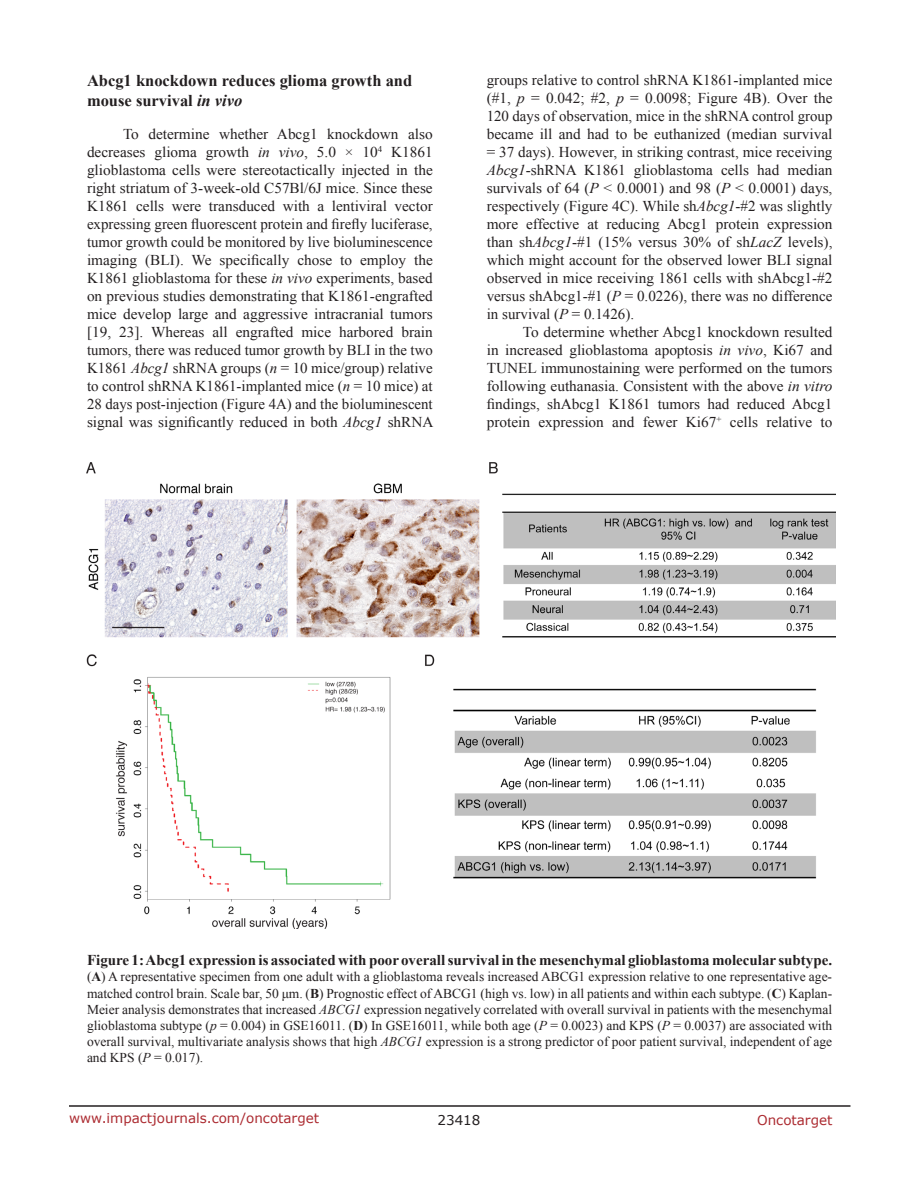
<style>
.page{position:relative;width:918px;height:1188px;background:#fff}
.page>*{position:absolute;margin:0;border:0;box-sizing:border-box;transform-origin:0 0}
.SubHeading_middle{font:700 16.5px/19.8px "Times New Roman";color:#231f20}
.BodyText{font:15px/18px "Times New Roman";color:#231f20;text-align:justify}
.FigureText{font:700 15px "Times New Roman";color:#231f20}
.FigureText-2{font:13.5px/16.2px "Times New Roman";color:#231f20;text-align:justify}
.t1{font:13.5px "Verdana";color:#ac2b31}
.t2{font:13.5px "Verdana";color:#231f20}
.s1{font-style:italic}
.s2{font-weight:700}
</style>
<div class="page">
<hr style="left:69px;top:1105px;width:781px;height:2px;background:#231f20">
<img style="left:86px;top:463px;width:749px;height:465px">
<p class="SubHeading_middle" style="left:87px;top:70px;width:327px">Abcg1 knockdown reduces glioma growth and mouse survival <span class="s1">in vivo</span></p>
<p class="BodyText" style="left:87px;top:125px;width:348px;text-indent:36px">To determine whether Abcg1 knockdown also decreases glioma growth <span class="s1">in vivo</span>, 5.0 × 10<sup>4</sup> K1861 glioblastoma cells were stereotactically injected in the right striatum of 3-week-old C57Bl/6J mice. Since these K1861 cells were transduced with a lentiviral vector expressing green fluorescent protein and firefly luciferase, tumor growth could be monitored by live bioluminescence imaging (BLI). We specifically chose to employ the K1861 glioblastoma for these <span class="s1">in vivo</span> experiments, based on previous studies demonstrating that K1861-engrafted mice develop large and aggressive intracranial tumors [19, 23]. Whereas all engrafted mice harbored brain tumors, there was reduced tumor growth by BLI in the two K1861 <span class="s1">Abcg1</span> shRNA groups (<span class="s1">n</span> = 10 mice/group) relative to control shRNA K1861-implanted mice (<span class="s1">n</span> = 10 mice) at 28 days post-injection (Figure 4A) and the bioluminescent signal was significantly reduced in both <span class="s1">Abcg1</span> shRNA</p>
<p class="BodyText" style="left:487px;top:71px;width:347px">groups relative to control shRNA K1861-implanted mice (#1, <span class="s1">p</span> = 0.042; #2, <span class="s1">p</span> = 0.0098; Figure 4B). Over the 120 days of observation, mice in the shRNA control group became ill and had to be euthanized (median survival = 37 days). However, in striking contrast, mice receiving <span class="s1">Abcg1</span>-shRNA K1861 glioblastoma cells had median survivals of 64 (<span class="s1">P</span> &lt; 0.0001) and 98 (<span class="s1">P</span> &lt; 0.0001) days, respectively (Figure 4C). While sh<span class="s1">Abcg1</span>-#2 was slightly more effective at reducing Abcg1 protein expression than sh<span class="s1">Abcg1</span>-#1 (15% versus 30% of sh<span class="s1">LacZ</span> levels), which might account for the observed lower BLI signal observed in mice receiving 1861 cells with shAbcg1-#2 versus shAbcg1-#1 (<span class="s1">P</span> = 0.0226), there was no difference in survival (<span class="s1">P</span> = 0.1426).</p>
<p class="BodyText" style="left:487px;top:323px;width:347px;text-indent:36px">To determine whether Abcg1 knockdown resulted in increased glioblastoma apoptosis <span class="s1">in vivo</span>, Ki67 and TUNEL immunostaining were performed on the tumors following euthanasia. Consistent with the above <span class="s1">in vitro </span>findings, shAbcg1 K1861 tumors had reduced Abcg1 protein expression and fewer Ki67<sup>+</sup> cells relative to</p>
<p class="FigureText" style="left:87px;top:950px;width:747px">Figure 1: Abcg1 expression is associated with poor overall survival in the mesenchymal glioblastoma molecular subtype.</p>
<p class="FigureText-2" style="left:87px;top:969px;width:747px">(<span class="s2">A</span>) A representative specimen from one adult with a glioblastoma reveals increased ABCG1 expression relative to one representative age&shy;matched control brain. Scale bar, 50 μm. (<span class="s2">B</span>) Prognostic effect of ABCG1 (high vs. low) in all patients and within each subtype. (<span class="s2">C</span>) Kaplan-Meier analysis demonstrates that increased <span class="s1">ABCG1</span> expression negatively correlated with overall survival in patients with the mesenchymal glioblastoma subtype (<span class="s1">p</span> = 0.004) in GSE16011. (<span class="s2">D</span>) In GSE16011, while both age (<span class="s1">P</span> = 0.0023) and KPS (<span class="s1">P</span> = 0.0037) are associated with overall survival, multivariate analysis shows that high <span class="s1">ABCG1</span> expression is a strong predictor of poor patient survival, independent of age and KPS (<span class="s1">P</span> = 0.017).</p>
<p class="t1" style="left:69px;top:1109px;width:252px">www.impactjournals.com/oncotarget</p>
<p class="t2" style="left:438px;top:1111px;width:44px">23418</p>
<p class="t1" style="left:757px;top:1111px;width:77px">Oncotarget</p>
</div>
